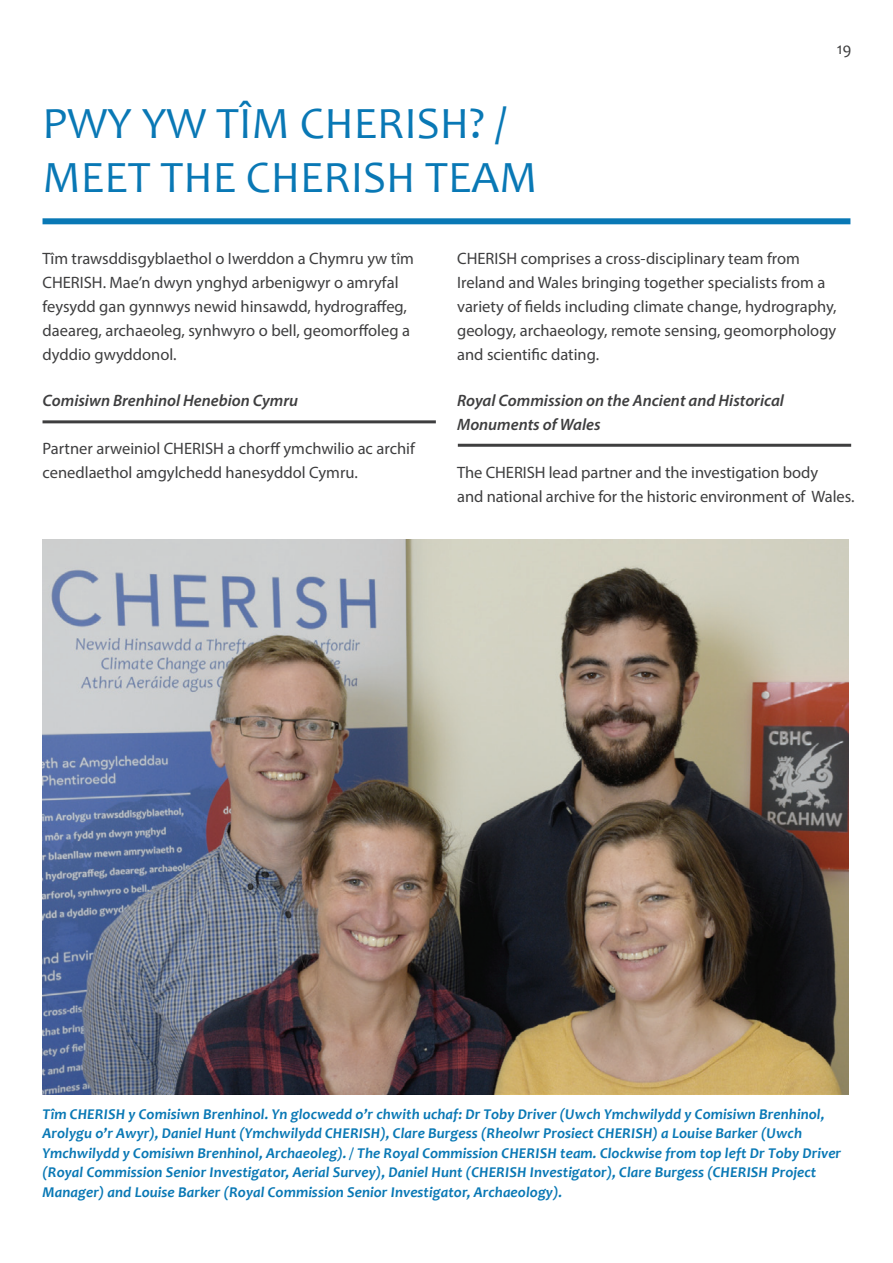
<style>
.page{position:relative;width:893px;height:1263px;background:#fff}
.page>*{position:absolute;margin:0;border:0;box-sizing:border-box;transform-origin:0 0}
.t1{font:45px "Candara";color:#0978b5}
.Main_Body_Para{font:16.5px/24px "Myriad Pro";color:#3e3e3f}
.Main_Body_Para-2{font:italic 600 16.5px/24px "Myriad Pro";color:#3e3e3f}
.t2{font:16.5px "Candara";color:#3e3e3f}
.Captions{font:italic 700 15px/19.5px "Candara";letter-spacing:.005em;color:#0978b5}
</style>
<div class="page">
<div style="left:43px;top:218px;width:807px;height:6px;background:#0978b5"></div>
<img style="left:43px;top:540px;width:805px;height:555px">
<hr style="left:43px;top:420px;width:393px;height:3px;background:#3e3e3f">
<hr style="left:458px;top:444px;width:393px;height:3px;background:#3e3e3f">
<p class="t1" style="left:43px;top:95px;width:466px">PWY YW TÎM CHERISH? /</p>
<p class="t1" style="left:43px;top:149px;width:497px">MEET THE CHERISH TEAM</p>
<p class="t2" style="left:837px;top:39px;width:16px">19</p>
<p class="Main_Body_Para" style="left:43px;top:246px;width:373px">Tîm trawsddisgyblaethol o Iwerddon a Chymru yw tîm CHERISH. Mae’n dwyn ynghyd arbenigwyr o amryfal feysydd gan gynnwys newid hinsawdd, hydrograffeg, daeareg, archaeoleg, synhwyro o bell, geomorffoleg a dyddio gwyddonol.</p>
<p class="Main_Body_Para-2" style="left:43px;top:388px;width:257px">Comisiwn Brenhinol Henebion Cymru</p>
<p class="Main_Body_Para" style="left:43px;top:436px;width:374px">Partner arweiniol CHERISH a chorff ymchwilio ac archif cenedlaethol amgylchedd hanesyddol Cymru.</p>
<p class="Main_Body_Para" style="left:457px;top:246px;width:381px">CHERISH comprises a cross-disciplinary team from Ireland and Wales bringing together specialists from a variety of fields including climate change, hydrography, geology, archaeology, remote sensing, geomorphology and scientific dating.</p>
<p class="Main_Body_Para-2" style="left:457px;top:388px;width:328px">Royal Commission on the Ancient and Historical<br>Monuments of Wales</p>
<p class="Main_Body_Para" style="left:457px;top:460px;width:363px">The CHERISH lead partner and the investigation body</p>
<p class="Main_Body_Para" style="left:457px;top:484px;width:399px">and national archive for the historic environment of Wales.</p>
<p class="Captions" style="left:43px;top:1104px;width:800px">Tîm CHERISH y Comisiwn Brenhinol. Yn glocwedd o’r chwith uchaf: Dr Toby Driver (Uwch Ymchwilydd y Comisiwn Brenhinol, Arolygu o’r Awyr), Daniel Hunt (Ymchwilydd CHERISH), Clare Burgess (Rheolwr Prosiect CHERISH) a Louise Barker (Uwch Ymchwilydd y Comisiwn Brenhinol, Archaeoleg). / The Royal Commission CHERISH team. Clockwise from top left Dr Toby Driver (Royal Commission Senior Investigator, Aerial Survey), Daniel Hunt (CHERISH Investigator), Clare Burgess (CHERISH Project Manager) and Louise Barker (Royal Commission Senior Investigator, Archaeology).</p>
</div>
